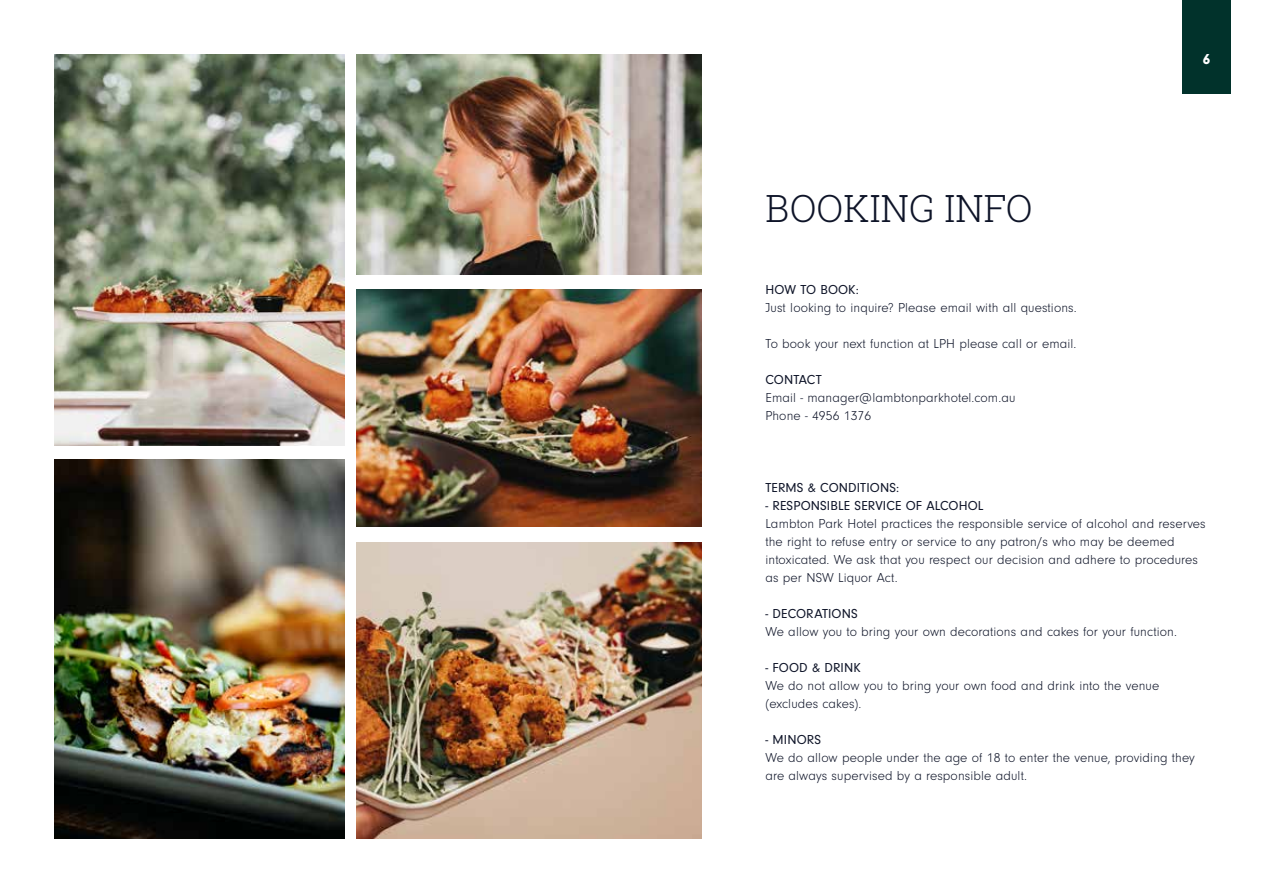
<style>
.page{position:relative;width:1263px;height:893px;background:#fff}
.page>*{position:absolute;margin:0;border:0;box-sizing:border-box;transform-origin:0 0}
.t1{font:300 37.5px "Roboto Slab";color:#0e1428}
.t2{font:900 15px "Neuzeit Gro";color:#fff}
.t3{font:300 13.5px/18px "Neuzeit Gro";letter-spacing:.01em;color:#0e1428}
.t4{font:13.5px "Neuzeit Gro";letter-spacing:.01em;color:#0e1428}
</style>
<div class="page">
<div style="left:1182px;top:0;width:49px;height:94px;background:#01322b"></div>
<img style="left:356px;top:54px;width:346px;height:220px">
<img style="left:356px;top:289px;width:346px;height:237px">
<img style="left:356px;top:542px;width:346px;height:297px">
<img style="left:54px;top:460px;width:290px;height:379px">
<img style="left:54px;top:54px;width:290px;height:392px">
<h1 class="t1" style="left:765px;top:182px;width:269px">BOOKING INFO</h1>
<p class="t4" style="left:765px;top:283px;width:95px">HOW TO BOOK:</p>
<p class="t3" style="left:765px;top:299px;width:313px">Just looking to inquire? Please email with all questions.</p>
<p class="t3" style="left:765px;top:335px;width:313px">To book your next function at LPH please call or email.</p>
<p class="t4" style="left:765px;top:373px;width:58px">CONTACT</p>
<p class="t3" style="left:765px;top:389px;width:251px">Email - manager@lambtonparkhotel.com.au<br>Phone - 4956 1376</p>
<p class="t2" style="left:1203px;top:51px;width:9px">6</p>
<p class="t4" style="left:765px;top:481px;width:135px">TERMS &amp; CONDITIONS:</p>
<p class="t4" style="left:765px;top:499px;width:220px">- RESPONSIBLE SERVICE OF ALCOHOL</p>
<p class="t3" style="left:765px;top:515px;width:442px">Lambton Park Hotel practices the responsible service of alcohol and reserves the right to refuse entry or service to any patron/s who may be deemed intoxicated. We ask that you respect our decision and adhere to procedures as per NSW Liquor Act.</p>
<p class="t4" style="left:765px;top:607px;width:94px">- DECORATIONS</p>
<p class="t3" style="left:765px;top:623px;width:413px">We allow you to bring your own decorations and cakes for your function.</p>
<p class="t4" style="left:765px;top:661px;width:97px">- FOOD &amp; DRINK</p>
<p class="t3" style="left:765px;top:677px;width:395px">We do not allow you to bring your own food and drink into the venue (excludes cakes).</p>
<p class="t4" style="left:765px;top:733px;width:57px">- MINORS</p>
<p class="t3" style="left:765px;top:749px;width:431px">We do allow people under the age of 18 to enter the venue, providing they are always supervised by a responsible adult.</p>
</div>
